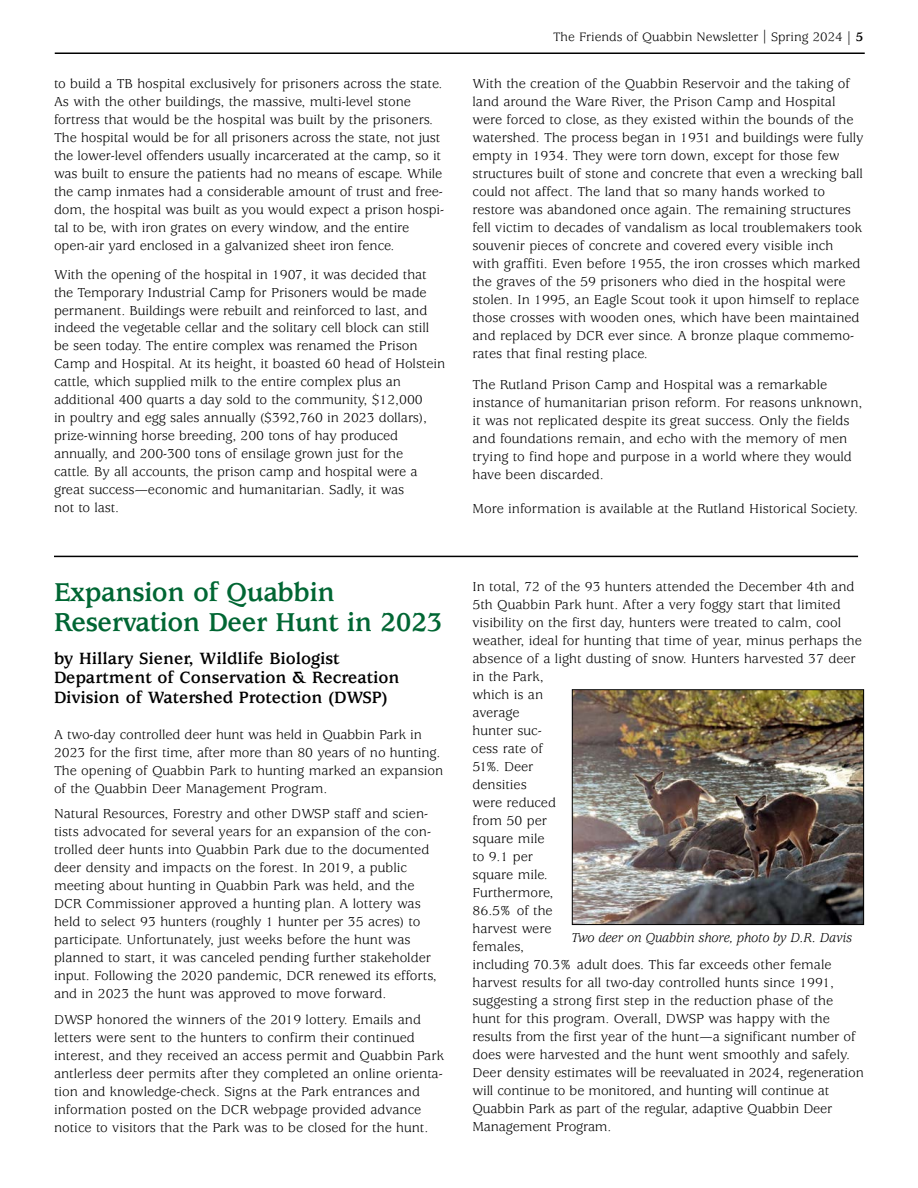
<style>
.page{position:relative;width:918px;height:1188px;background:#fff}
.page>*{position:absolute;margin:0;border:0;box-sizing:border-box;transform-origin:0 0}
.t1{font:700 28.5px/30px "Usherwood";letter-spacing:-.015em;color:#063}
.t2{font:700 18px/19.5px "Usherwood";color:#000}
.t3{font:14.25px/18px "Usherwood";color:#000}
.t4{font:italic 14.25px "Usherwood";letter-spacing:-.01em;color:#000}
.t5{font:13.5px "Usherwood";color:#000}
.s1{font-weight:700}
</style>
<div class="page">
<hr style="left:55px;top:52px;width:810px;height:2px;background:#000">
<hr style="left:54px;top:556px;width:804px;height:1px;background:#000">
<img style="left:574px;top:691px;width:288px;height:232px">
<div style="left:572px;top:689px;width:292px;height:236px;border:1px solid #000"></div>
<p class="t3" style="left:54px;top:76px;width:392px">to build a TB hospital exclusively for prisoners across the state.<br>As with the other buildings, the massive, multi-level stone fortress that would be the hospital was built by the prisoners.<br>The hospital would be for all prisoners across the state, not just the lower-level offenders usually incarcerated at the camp, so it was built to ensure the patients had no means of escape. While the camp inmates had a considerable amount of trust and free&shy;dom, the hospital was built as you would expect a prison hospi&shy;tal to be, with iron grates on every window, and the entire open-air yard enclosed in a galvanized sheet iron fence.</p>
<p class="t3" style="left:54px;top:266px;width:393px">With the opening of the hospital in 1907, it was decided that the Temporary Industrial Camp for Prisoners would be made permanent. Buildings were rebuilt and reinforced to last, and indeed the vegetable cellar and the solitary cell block can still be seen today. The entire complex was renamed the Prison Camp and Hospital. At its height, it boasted 60 head of Holstein cattle, which supplied milk to the entire complex plus an additional 400 quarts a day sold to the community, $12,000<br>in poultry and egg sales annually ($392,760 in 2023 dollars), prize-winning horse breeding, 200 tons of hay produced annually, and 200-300 tons of ensilage grown just for the<br>cattle. By all accounts, the prison camp and hospital were a great success—economic and humanitarian. Sadly, it was<br>not to last.</p>
<h1 class="t1" style="left:54px;top:580px;width:390px">Expansion of Quabbin<br>Reservation Deer Hunt in 2023</h1>
<p class="t2" style="left:54px;top:650px;width:347px">by Hillary Siener, Wildlife Biologist<br>Department of Conservation &amp; Recreation<br>Division of Watershed Protection (DWSP)</p>
<p class="t3" style="left:54px;top:727px;width:391px">A two-day controlled deer hunt was held in Quabbin Park in 2023 for the first time, after more than 80 years of no hunting.<br>The opening of Quabbin Park to hunting marked an expansion of the Quabbin Deer Management Program.</p>
<p class="t3" style="left:54px;top:806px;width:384px">Natural Resources, Forestry and other DWSP staff and scien&shy;tists advocated for several years for an expansion of the con&shy;trolled deer hunts into Quabbin Park due to the documented deer density and impacts on the forest. In 2019, a public meeting about hunting in Quabbin Park was held, and the DCR Commissioner approved a hunting plan. A lottery was held to select 93 hunters (roughly 1 hunter per 35 acres) to participate. Unfortunately, just weeks before the hunt was planned to start, it was canceled pending further stakeholder input. Following the 2020 pandemic, DCR renewed its efforts, and in 2023 the hunt was approved to move forward.</p>
<p class="t3" style="left:54px;top:1012px;width:392px">DWSP honored the winners of the 2019 lottery. Emails and letters were sent to the hunters to confirm their continued interest, and they received an access permit and Quabbin Park antlerless deer permits after they completed an online orienta&shy;tion and knowledge-check. Signs at the Park entrances and information posted on the DCR webpage provided advance notice to visitors that the Park was to be closed for the hunt.</p>
<p class="t5" style="left:553px;top:32px;width:312px">The Friends of Quabbin Newsletter | Spring 2024 <span class="s1">| 5</span></p>
<p class="t3" style="left:472px;top:76px;width:393px">With the creation of the Quabbin Reservoir and the taking of land around the Ware River, the Prison Camp and Hospital were forced to close, as they existed within the bounds of the watershed. The process began in 1931 and buildings were fully empty in 1934. They were torn down, except for those few structures built of stone and concrete that even a wrecking ball could not affect. The land that so many hands worked to restore was abandoned once again. The remaining structures fell victim to decades of vandalism as local troublemakers took souvenir pieces of concrete and covered every visible inch with graffiti. Even before 1955, the iron crosses which marked the graves of the 59 prisoners who died in the hospital were stolen. In 1995, an Eagle Scout took it upon himself to replace those crosses with wooden ones, which have been maintained and replaced by DCR ever since. A bronze plaque commemo&shy;rates that final resting place.</p>
<p class="t3" style="left:472px;top:377px;width:392px">The Rutland Prison Camp and Hospital was a remarkable instance of humanitarian prison reform. For reasons unknown, it was not replicated despite its great success. Only the fields and foundations remain, and echo with the memory of men trying to find hope and purpose in a world where they would have been discarded.</p>
<p class="t3" style="left:472px;top:501px;width:387px">More information is available at the Rutland Historical Society.</p>
<p class="t3" style="left:472px;top:579px;width:393px">In total, 72 of the 93 hunters attended the December 4th and 5th Quabbin Park hunt. After a very foggy start that limited visibility on the first day, hunters were treated to calm, cool weather, ideal for hunting that time of year, minus perhaps the absence of a light dusting of snow. Hunters harvested 37 deer in the Park,<br>which is an<br>average<br>hunter suc-<br>cess rate of<br>51%. Deer<br>densities<br>were reduced<br>from 50 per<br>square mile<br>to 9.1 per<br>square mile.<br>Furthermore,<br>86.5% of the<br>harvest were<br>females,<br>including 70.3% adult does. This far exceeds other female harvest results for all two-day controlled hunts since 1991, suggesting a strong first step in the reduction phase of the hunt for this program. Overall, DWSP was happy with the results from the first year of the hunt—a significant number of does were harvested and the hunt went smoothly and safely.<br>Deer density estimates will be reevaluated in 2024, regen eration will continue to be monitored, and hunting will continue at Quabbin Park as part of the regular, adaptive Quabbin Deer Management Program.</p>
<p class="t4" style="left:571px;top:932px;width:283px">Two deer on Quabbin shore, photo by D.R. Davis</p>
</div>
